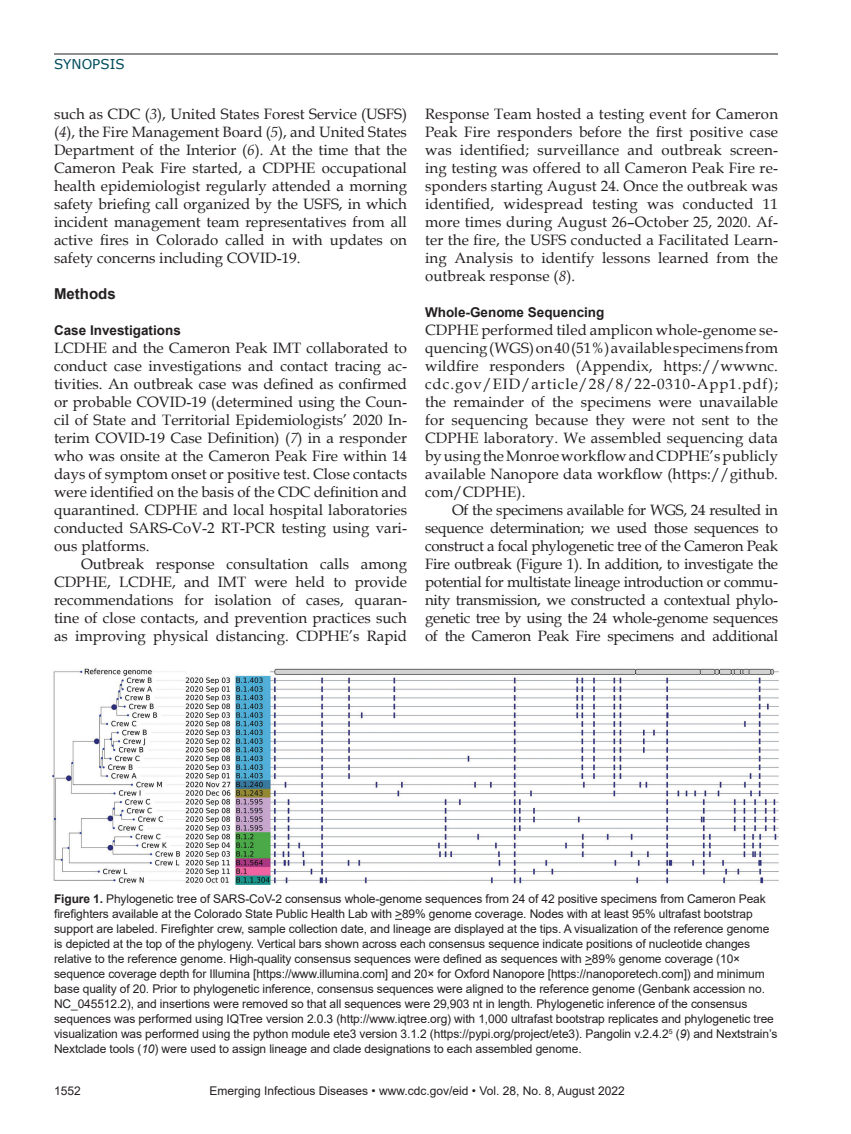
<style>
.page{position:relative;width:851px;height:1134px;background:#fff}
.page>*{position:absolute;margin:0;border:0;box-sizing:border-box;transform-origin:0 0}
.Body_Text{font:15px/18px "Book Antiqua";color:#231f20;text-align:justify}
.BodyText2{font:15px/18px "Book Antiqua";letter-spacing:.005em;color:#231f20;text-align:justify}
.t1{font:700 15px "Arial";color:#231f20}
.t2{font:700 13.5px "Arial";color:#231f20}
.t3{font:13.5px "Verdana";color:#004b5c}
.Figure_Legend{font:12px/15px "Arial";letter-spacing:-.01em;color:#231f20}
.s1{font-style:italic}
.s2{font-weight:700}
</style>
<div class="page">
<hr style="left:54px;top:54px;width:724px;height:1px;background:#231f20">
<img style="left:52px;top:668px;width:726px;height:216px">
<p class="t3" style="left:54px;top:55px;width:72px">SYNOPSIS</p>
<p class="Body_Text" style="left:54px;top:104px;width:354px">such as CDC (<span class="s1">3</span>), United States Forest Service (USFS) (<span class="s1">4</span>), the Fire Management Board (<span class="s1">5</span>), and United States Department of the Interior (<span class="s1">6</span>). At the time that the Cameron Peak Fire started, a CDPHE occupational health epidemiologist regularly attended a morning safety briefing call organized by the USFS, in which incident management team representatives from all active fires in Colorado called in with updates on safety concerns including COVID-19.</p>
<h1 class="t1" style="left:54px;top:283px;width:63px">Methods</h1>
<h2 class="t2" style="left:54px;top:321px;width:128px">Case Investigations</h2>
<p class="BodyText2" style="left:54px;top:339px;width:354px">LCDHE and the Cameron Peak IMT collaborated to conduct case investigations and contact tracing ac&shy;tivities. An outbreak case was defined as confirmed or probable COVID-19 (determined using the Coun&shy;cil of State and Territorial Epidemiologists’ 2020 In&shy;terim COVID-19 Case Definition) (<span class="s1">7</span>) in a responder who was onsite at the Cameron Peak Fire within 14 days of symptom onset or positive test. Close contacts were identified on the basis of the CDC definition and quarantined. CDPHE and local hospital laboratories conducted SARS-CoV-2 RT-PCR testing using vari&shy;ous platforms.</p>
<p class="Body_Text" style="left:54px;top:555px;width:354px;text-indent:27px">Outbreak response consultation calls among CDPHE, LCDHE, and IMT were held to provide recommendations for isolation of cases, quaran&shy;tine of close contacts, and prevention practices such as improving physical distancing. CDPHE’s Rapid</p>
<p class="Body_Text" style="left:425px;top:104px;width:354px">Response Team hosted a testing event for Cameron Peak Fire responders before the first positive case was identified; surveillance and outbreak screen&shy;ing testing was offered to all Cameron Peak Fire re&shy;sponders starting August 24. Once the outbreak was identified, widespread testing was conducted 11 more times during August 26–October 25, 2020. Af&shy;ter the fire, the USFS conducted a Facilitated Learn&shy;ing Analysis to identify lessons learned from the outbreak response (<span class="s1">8</span>).</p>
<h2 class="t2" style="left:425px;top:303px;width:181px">Whole-Genome Sequencing</h2>
<p class="BodyText2" style="left:425px;top:321px;width:354px">CDPHE performed tiled amplicon whole-genome se&shy;quencing (WGS) on 40 (51%) available specimens from wildfire responders (Appendix, https://wwwnc. cdc.gov/EID/article/28/8/22-0310-App1.pdf); the remainder of the specimens were unavailable for sequencing because they were not sent to the CDPHE laboratory. We assembled sequencing data by using the Monroe workflow and CDPHE’s publicly available Nanopore data workflow (https://github. com/CDPHE).</p>
<p class="Body_Text" style="left:425px;top:501px;width:354px;text-indent:27px">Of the specimens available for WGS, 24 resulted in sequence determination; we used those sequences to construct a focal phylogenetic tree of the Cameron Peak Fire outbreak (Figure 1). In addition, to investigate the potential for multistate lineage introduction or commu&shy;nity transmission, we constructed a contextual phylo&shy;genetic tree by using the 24 whole-genome sequences of the Cameron Peak Fire specimens and additional</p>
<p class="Figure_Legend" style="left:54px;top:891px;width:724px"><span class="s2">Figure 1.</span> Phylogenetic tree of SARS-CoV-2 consensus whole-genome sequences from 24 of 42 positive specimens from Cameron Peak firefighters available at the Colorado State Public Health Lab with &gt;89% genome coverage. Nodes with at least 95% ultrafast bootstrap support are labeled. Firefighter crew, sample collection date, and lineage are displayed at the tips. A visualization of the reference genome is depicted at the top of the phylogeny. Vertical bars shown across each consensus sequence indicate positions of nucleotide changes relative to the reference genome. High-quality consensus sequences were defined as sequences with &gt;89% genome coverage (10× sequence coverage depth for Illumina [https://www.illumina.com] and 20× for Oxford Nanopore [https://nanoporetech.com]) and minimum base quality of 20. Prior to phylogenetic inference, consensus sequences were aligned to the reference genome (Genbank accession no.<br>NC_045512.2), and insertions were removed so that all sequences were 29,903 nt in length. Phylogenetic inference of the consensus sequences was performed using IQTree version 2.0.3 (http://www.iqtree.org) with 1,000 ultrafast bootstrap replicates and phylogenetic tree visualization was performed using the python module ete3 version 3.1.2 (https://pypi.org/project/ete3). Pangolin v.2.4.2<sup>5</sup> (<span class="s1">9</span>) and Nextstrain’s Nextclade tools (<span class="s1">10</span>) were used to assign lineage and clade designations to each assembled genome.</p>
<p class="Figure_Legend" style="left:54px;top:1084px;width:28px">1552</p>
<p class="Figure_Legend" style="left:209px;top:1084px;width:417px">Emerging Infectious Diseases • www.cdc.gov/eid • Vol. 28, No. 8, August 2022</p>
</div>
